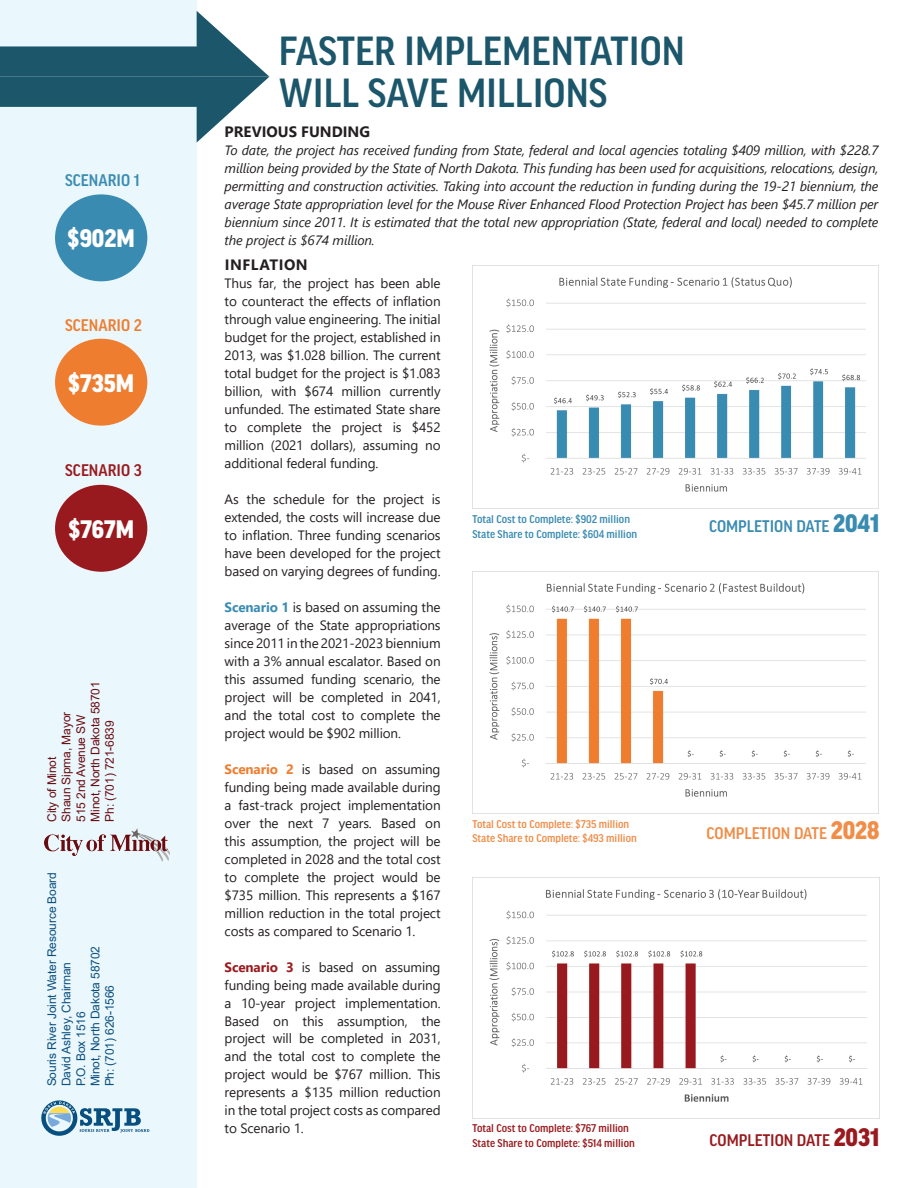
<style>
.page{position:relative;width:918px;height:1188px;background:#fff}
.page>*{position:absolute;margin:0;border:0;box-sizing:border-box;transform-origin:0 0}
.t1{font:500 43.5px/42px "Good Headline Pro Narr";color:#1b566a}
.t2{font:900 27px "Good Headline Pro Narr";color:#fff}
.t3{font:500 18px "Good Headline Pro Narr";color:#3a8bb2}
.t4{font:500 18px "Good Headline Pro Narr";color:#991a1e}
.t5{font:500 18px "Good Headline Pro Narr";color:#ef8d49}
.t6{font:500 18px "Good Headline Pro Narr";color:#ee7d2f}
.t7{font:700 15px "Segoe UI";color:#231f20}
.t8{font:700 15px "Segoe UI";letter-spacing:.035em;color:#231f20}
.t9{font:13.5px/18px "Segoe UI";letter-spacing:-.01em;color:#231f20;text-align:justify}
.t10{font:italic 13.5px/18px "Segoe UI";letter-spacing:-.01em;color:#231f20;text-align:justify}
.t11{font:12px/14.4px "Arial";letter-spacing:-.01em;color:#0c507f}
.t12{font:12px/14.4px "Arial";letter-spacing:-.01em;color:#690d12}
.t13{font:500 12px/14.4px "Good Headline Pro Narr";color:#3a8bb2}
.t14{font:500 12px/14.4px "Good Headline Pro Narr";color:#ef8d49}
.t15{font:500 12px/14.4px "Good Headline Pro Narr";color:#991a1e}
.s1{font-weight:700;color:#3b8cb3}
.s2{font-weight:700;color:#ee7d2f}
.s3{font-weight:700;color:#9a1b1e}
.s4{font-weight:900;font-size:27px}
</style>
<div class="page">
<div style="left:0;top:0;width:196px;height:1188px;background:#eaf7fc"></div>
<svg style="left:41px;top:1100px;width:108px;height:36px"></svg>
<img style="left:472px;top:265px;width:406px;height:243px">
<img style="left:472px;top:572px;width:407px;height:242px">
<img style="left:472px;top:878px;width:407px;height:241px">
<div style="left:55px;top:194px;width:92px;height:87px;background:#3a8bb2;border-radius:50%"></div>
<div style="left:55px;top:339px;width:92px;height:87px;background:#ee7d2f;border-radius:50%"></div>
<div style="left:55px;top:485px;width:92px;height:87px;background:#991a1e;border-radius:50%"></div>
<svg style="left:0;top:11px;width:269px;height:132px"></svg>
<img style="left:45px;top:829px;width:125px;height:33px">
<h3 class="t3" style="left:65px;top:172px;width:76px">SCENARIO 1</h3>
<h2 class="t2" style="left:68px;top:225px;width:69px">$902M</h2>
<h3 class="t6" style="left:65px;top:317px;width:78px">SCENARIO 2</h3>
<h2 class="t2" style="left:68px;top:369px;width:68px">$735M</h2>
<h3 class="t4" style="left:65px;top:462px;width:78px">SCENARIO 3</h3>
<h2 class="t2" style="left:68px;top:516px;width:67px">$767M</h2>
<p class="t12" style="left:45px;top:822px;width:142px;rotate:-90deg">City of Minot<br>Shaun Sipma, Mayor<br>515 2nd Avenue SW<br>Minot, North Dakota 58701<br>Ph: (701) 721-6839</p>
<p class="t11" style="left:45px;top:1086px;width:216px;rotate:-90deg">Souris River Joint Water Resource Board<br>David Ashley, Chairman<br>P.O. Box 1516<br>Minot, North Dakota 58702<br>Ph: (701) 626-1566</p>
<h1 class="t1" style="left:279px;top:30px;width:407px">FASTER IMPLEMENTATION<br>WILL SAVE MILLIONS</h1>
<p class="t7" style="left:225px;top:118px;width:147px">PREVIOUS FUNDING</p>
<p class="t10" style="left:225px;top:139px;width:655px">To date, the project has received funding from State, federal and local agencies totaling $409 million, with $228.7 million being provided by the State of North Dakota. This funding has been used for acquisitions, relocations, design, permitting and construction activities. Taking into account the reduction in funding during the 19-21 biennium, the average State appropriation level for the Mouse River Enhanced Flood Protection Project has been $45.7 million per biennium since 2011. It is estimated that the total new appropriation (State, federal and local) needed to complete the project is $674 million.</p>
<p class="t8" style="left:225px;top:250px;width:84px">INFLATION</p>
<p class="t9" style="left:225px;top:273px;width:218px">Thus far, the project has been able to counteract the effects of inflation through value engineering. The initial budget for the project, established in 2013, was $1.028 billion. The current total budget for the project is $1.083 billion, with $674 million currently unfunded. The estimated State share to complete the project is $452 million (2021 dollars), assuming no additional federal funding.</p>
<p class="t9" style="left:225px;top:489px;width:218px">As the schedule for the project is extended, the costs will increase due to inflation. Three funding scenarios have been developed for the project based on varying degrees of funding.</p>
<p class="t9" style="left:225px;top:597px;width:218px"><span class="s1">Scenario 1</span> is based on assuming the average of the State appropriations since 2011 in the 2021-2023 biennium with a 3% annual escalator. Based on this assumed funding scenario, the project will be completed in 2041, and the total cost to complete the project would be $902 million.</p>
<p class="t9" style="left:225px;top:759px;width:218px"><span class="s2">Scenario 2</span> is based on assuming funding being made available during a fast-track project implementation over the next 7 years. Based on this assumption, the project will be completed in 2028 and the total cost to complete the project would be $735 million. This represents a $167 million reduction in the total project costs as compared to Scenario 1.</p>
<p class="t9" style="left:225px;top:957px;width:218px"><span class="s3">Scenario 3</span> is based on assuming funding being made available during a 10-year project implementation.<br>Based on this assumption, the project will be completed in 2031, and the total cost to complete the project would be $767 million. This represents a $135 million reduction in the total project costs as compared to Scenario 1.</p>
<p class="t13" style="left:472px;top:512px;width:166px">Total Cost to Complete: $902 million<br>State Share to Complete: $604 million</p>
<p class="t14" style="left:472px;top:817px;width:166px">Total Cost to Complete: $735 million<br>State Share to Complete: $493 million</p>
<p class="t15" style="left:472px;top:1121px;width:164px">Total Cost to Complete: $767 million<br>State Share to Complete: $514 million</p>
<h3 class="t3" style="left:709px;top:517px;width:172px">COMPLETION DATE <span class="s4">2041</span></h3>
<h3 class="t5" style="left:707px;top:824px;width:174px">COMPLETION DATE <span class="s4">2028</span></h3>
<h3 class="t4" style="left:710px;top:1131px;width:171px">COMPLETION DATE <span class="s4">2031</span></h3>
</div>
